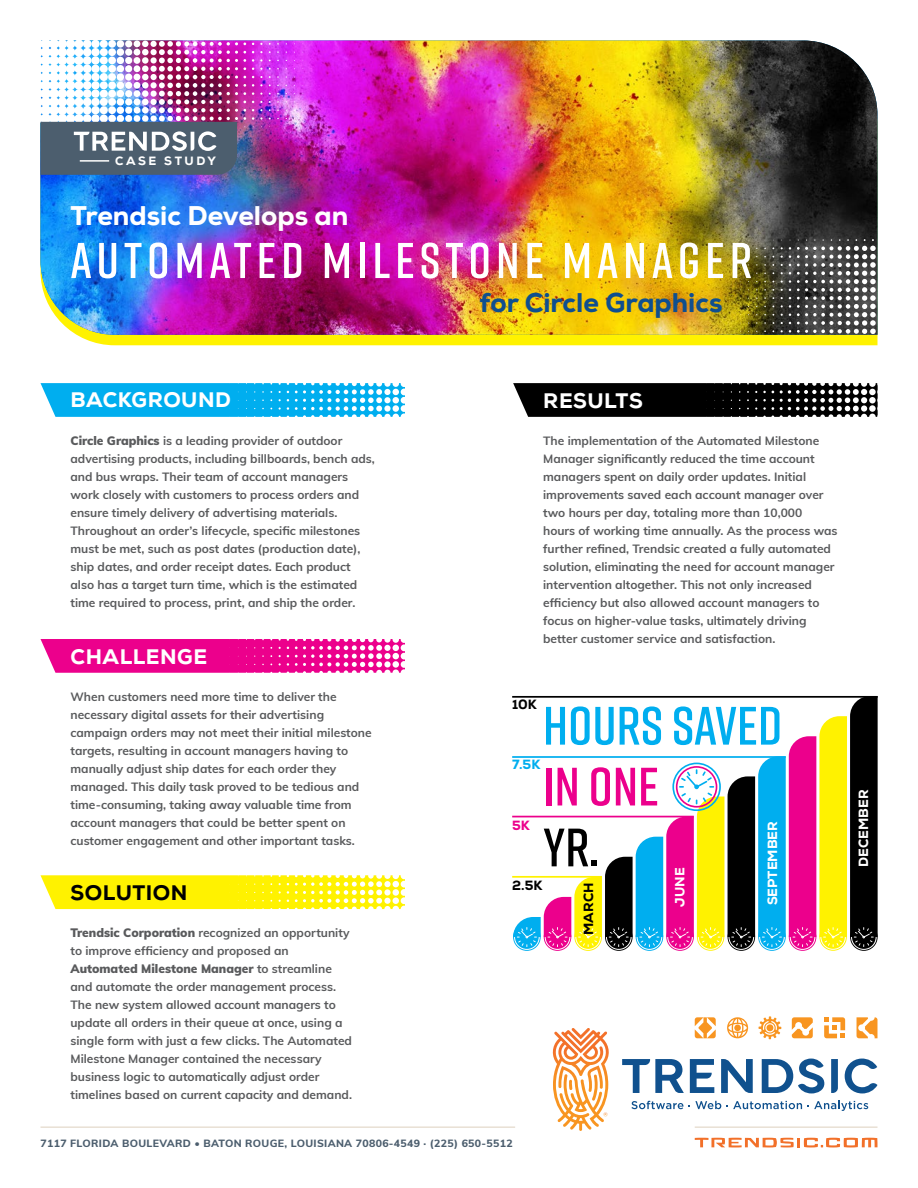
<style>
.page{position:relative;width:918px;height:1188px;background:#fff}
.page>*{position:absolute;margin:0;border:0;box-sizing:border-box;transform-origin:0 0}
.t1{font:600 53.85px "Rift";color:#00aeef}
.t2{font:600 53.85px "Rift";color:#ec008c}
.t3{font:600 53.85px "Rift";color:#000}
.t4{font:600 50.1px "Rift";letter-spacing:.1em;color:#fff}
.t5{font:800 27px "Nexa";color:#fff}
.t6{font:800 27px "Nexa";color:#0f4f8f}
.t7{font:800 21px "Nexa";letter-spacing:.025em;color:#fff}
.t8{font:800 21px "Nexa";letter-spacing:.025em;color:#000}
.t9{font:800 13.35px "Nexa";color:#fff}
.t10{font:800 13.35px "Nexa";color:#000}
.t11{font:800 13.35px "Nexa";color:#00aeef}
.t12{font:800 13.35px "Nexa";color:#ec008c}
.t13{font:700 12px/18px "Muli";color:#595a5c}
.t14{font:800 12px "Nexa";letter-spacing:.215em;color:#fff}
.t15{font:800 10.5px "Muli";letter-spacing:.03em;color:#4c5e6e}
.s1{font-weight:900}
</style>
<div class="page">
<svg style="left:40px;top:383px;width:365px;height:34px;background:#13b4f0"></svg>
<svg style="left:295px;top:383px;width:87px;height:34px"></svg>
<div style="left:384px;top:414px;width:7px;height:6px;background:#fff;border-radius:50%"></div>
<svg style="left:393px;top:414px;width:6px;height:3px"></svg>
<div style="left:401px;top:413px;width:6px;height:7px;background:#fff;border-radius:50%"></div>
<svg style="left:513px;top:383px;width:365px;height:34px;background:#0e0e0e"></svg>
<svg style="left:772px;top:399px;width:2px;height:18px"></svg>
<svg style="left:780px;top:383px;width:87px;height:34px"></svg>
<div style="left:869px;top:414px;width:7px;height:6px;background:#fff;border-radius:50%"></div>
<div style="left:877px;top:413px;width:7px;height:7px;background:#fff;border-radius:50%"></div>
<svg style="left:40px;top:639px;width:365px;height:34px;background:#ed1394"></svg>
<svg style="left:295px;top:639px;width:87px;height:34px"></svg>
<div style="left:384px;top:670px;width:7px;height:6px;background:#fff;border-radius:50%"></div>
<div style="left:393px;top:669px;width:6px;height:7px;background:#fff;border-radius:50%"></div>
<div style="left:401px;top:669px;width:6px;height:7px;background:#fff;border-radius:50%"></div>
<svg style="left:40px;top:875px;width:365px;height:35px;background:#fff319"></svg>
<svg style="left:295px;top:875px;width:87px;height:35px"></svg>
<div style="left:384px;top:906px;width:7px;height:6px;background:#fff;border-radius:50%"></div>
<svg style="left:393px;top:906px;width:12px;height:4px"></svg>
<div style="left:77px;top:335px;width:801px;height:10px;background:#fff200"></div>
<img style="left:40px;top:40px;width:838px;height:295px">
<svg style="left:252px;top:84px;width:2px;height:11px"></svg>
<hr style="left:512px;top:696px;width:366px;height:2px;background:#000">
<hr style="left:512px;top:876px;width:90px;height:2px;background:#fff200">
<hr style="left:512px;top:816px;width:182px;height:1px;background:#ec008c">
<hr style="left:512px;top:756px;width:274px;height:2px;background:#00aeef">
<svg style="left:513px;top:756px;width:273px;height:195px"></svg>
<svg style="left:763px;top:927px;width:19px;height:20px"></svg>
<svg style="left:789px;top:696px;width:89px;height:255px;background:#ac6e4e"></svg>
<svg style="left:789px;top:247px;width:2px;height:11px"></svg>
<svg style="left:789px;top:305px;width:2px;height:11px"></svg>
<svg style="left:797px;top:239px;width:81px;height:95px;background:#656665"></svg>
<svg style="left:631px;top:1101px;width:52px;height:8px"></svg>
<svg style="left:689px;top:1101px;width:32px;height:8px"></svg>
<svg style="left:727px;top:1101px;width:45px;height:8px"></svg>
<svg style="left:773px;top:1101px;width:29px;height:8px"></svg>
<svg style="left:808px;top:1101px;width:60px;height:10px"></svg>
<svg style="left:622px;top:1059px;width:62px;height:34px"></svg>
<svg style="left:690px;top:1059px;width:24px;height:34px"></svg>
<svg style="left:721px;top:1059px;width:32px;height:34px"></svg>
<svg style="left:762px;top:1059px;width:31px;height:34px"></svg>
<svg style="left:798px;top:1059px;width:26px;height:34px"></svg>
<svg style="left:831px;top:1059px;width:7px;height:34px"></svg>
<svg style="left:844px;top:1058px;width:34px;height:35px"></svg>
<svg style="left:552px;top:1028px;width:57px;height:99px"></svg>
<svg style="left:824px;top:1017px;width:21px;height:21px"></svg>
<svg style="left:857px;top:1017px;width:20px;height:21px"></svg>
<svg style="left:792px;top:1017px;width:21px;height:21px"></svg>
<svg style="left:695px;top:1017px;width:21px;height:21px"></svg>
<svg style="left:727px;top:1017px;width:21px;height:21px"></svg>
<div style="left:734px;top:1025px;width:7px;height:6px;background:#f89521;border-radius:50%"></div>
<svg style="left:759px;top:1016px;width:22px;height:23px"></svg>
<svg style="left:695px;top:1138px;width:99px;height:9px"></svg>
<svg style="left:797px;top:1138px;width:81px;height:9px"></svg>
<hr style="left:40px;top:1126px;width:475px;height:2px;background:#e8e0d4">
<hr style="left:695px;top:1126px;width:182px;height:2px;background:#e8e0d4">
<img style="left:40px;top:40px;width:206px;height:135px">
<hr style="left:80px;top:160px;width:29px;height:2px;background:#fff">
<p class="t14" style="left:115px;top:154px;width:102px">CASE STUDY</p>
<h3 class="t5" style="left:70px;top:199px;width:280px">Trendsic Develops an</h3>
<h2 class="t4" style="left:70px;top:225px;width:683px">AUTOMATED MILESTONE MANAGER</h2>
<h3 class="t6" style="left:480px;top:286px;width:245px">for Circle Graphics</h3>
<h3 class="t7" style="left:71px;top:387px;width:162px">BACKGROUND</h3>
<h3 class="t7" style="left:543px;top:387px;width:101px">RESULTS</h3>
<p class="t13" style="left:70px;top:431px;width:306px"><span class="s1">Circle Graphics</span> is a leading provider of outdoor advertising products, including billboards, bench ads, and bus wraps. Their team of account managers work closely with customers to process orders and ensure timely delivery of advertising materials.<br>Throughout an order’s lifecycle, specific milestones must be met, such as post dates (production date), ship dates, and order receipt dates. Each product also has a target turn time, which is the estimated time required to process, print, and ship the order.</p>
<p class="t13" style="left:543px;top:432px;width:296px">The implementation of the Automated Milestone Manager significantly reduced the time account managers spent on daily order updates. Initial improvements saved each account manager over two hours per day, totaling more than 10,000<br>hours of working time annually. As the process was further refined, Trendsic created a fully automated solution, eliminating the need for account manager intervention altogether. This not only increased efficiency but also allowed account managers to focus on higher-value tasks, ultimately driving better customer service and satisfaction.</p>
<h3 class="t7" style="left:71px;top:643px;width:138px">CHALLENGE</h3>
<p class="t13" style="left:70px;top:687px;width:303px">When customers need more time to deliver the necessary digital assets for their advertising campaign orders may not meet their initial milestone targets, resulting in account managers having to manually adjust ship dates for each order they managed. This daily task proved to be tedious and time-consuming, taking away valuable time from account managers that could be better spent on customer engagement and other important tasks.</p>
<h3 class="t8" style="left:71px;top:879px;width:118px">SOLUTION</h3>
<p class="t13" style="left:70px;top:923px;width:283px"><span class="s1">Trendsic Corporation</span> recognized an opportunity to improve efficiency and proposed an <span class="s1">Automated Milestone Manager</span> to streamline and automate the order management process.<br>The new system allowed account managers to update all orders in their queue at once, using a single form with just a few clicks. The Automated Milestone Manager contained the necessary business logic to automatically adjust order timelines based on current capacity and demand.</p>
<p class="t10" style="left:512px;top:696px;width:26px">10K</p>
<h1 class="t1" style="left:543px;top:687px;width:241px">HOURS SAVED</h1>
<h1 class="t2" style="left:543px;top:748px;width:118px">IN ONE</h1>
<h1 class="t3" style="left:543px;top:809px;width:58px">YR.</h1>
<p class="t10" style="left:580px;top:935px;width:54px;rotate:-90deg">MARCH</p>
<p class="t11" style="left:512px;top:756px;width:30px">7.5K</p>
<p class="t12" style="left:512px;top:817px;width:19px">5K</p>
<p class="t9" style="left:764px;top:905px;width:86px;rotate:-90deg">SEPTEMBER</p>
<p class="t9" style="left:671px;top:907px;width:41px;rotate:-90deg">JUNE</p>
<p class="t10" style="left:512px;top:877px;width:32px">2.5K</p>
<p class="t15" style="left:40px;top:1136px;width:474px">7117 FLORIDA BOULEVARD • BATON ROUGE, LOUISIANA 70806-4549 · (225) 650-5512</p>
<p class="t9" style="left:855px;top:867px;width:79px;rotate:-90deg">DECEMBER</p>
</div>
